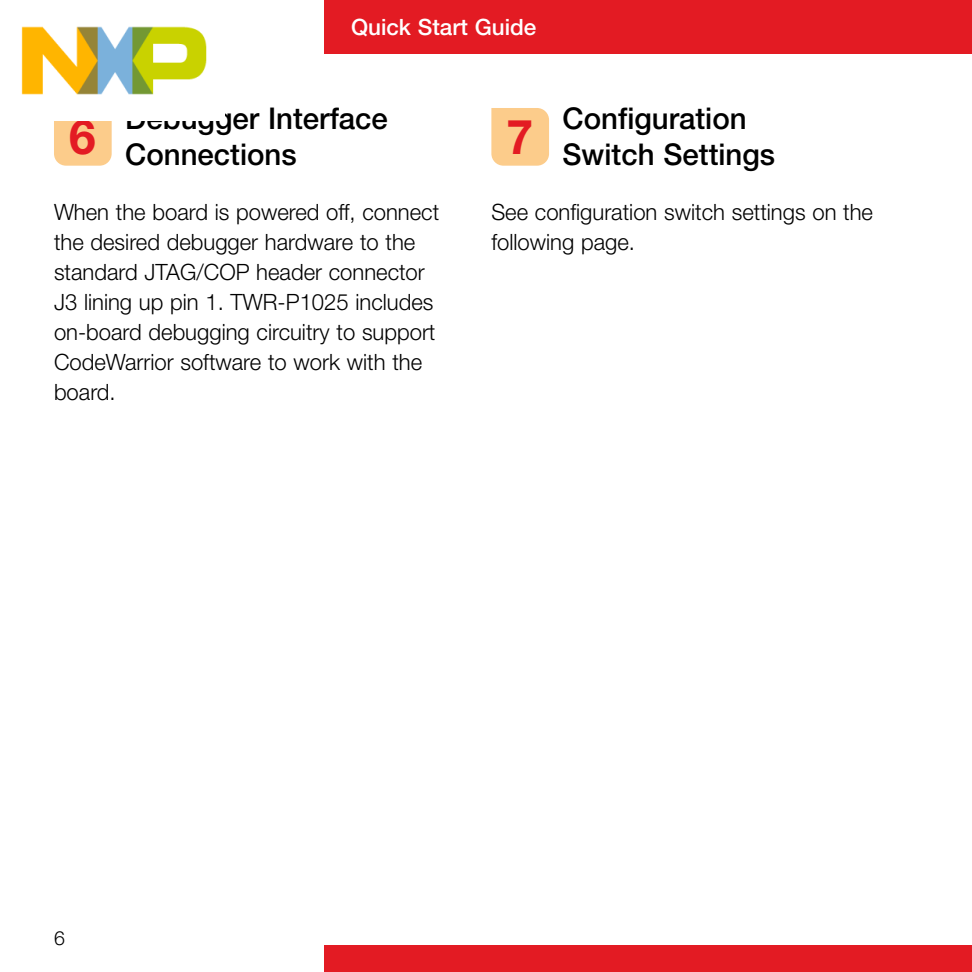
<style>
.page{position:relative;width:972px;height:972px;background:#fff}
.page>*{position:absolute;margin:0;border:0;box-sizing:border-box;transform-origin:0 0}
.t1{font:700 48px "Helvetica Neue LT Pro";color:#e31b23}
.t2{font:500 30px/36px "Helvetica Neue LT Pro";color:#000}
.t3{font:300 22.5px/30px "Helvetica Neue LT Pro";color:#000}
.t4{font:500 22.5px "Helvetica Neue LT Pro";color:#fff}
.t5{font:300 19.5px "Helvetica Neue LT Pro";color:#000}
</style>
<div class="page">
<div style="left:324px;top:0;width:648px;height:54px;background:#e31b23"></div>
<div style="left:324px;top:945px;width:648px;height:27px;background:#e31b23"></div>
<div style="left:54px;top:121px;width:58px;height:45px;background:#fccc8b"></div>
<div style="left:491px;top:108px;width:58px;height:58px;background:#fccc8b"></div>
<img style="left:21px;top:26px;width:186px;height:69px">
<p class="t4" style="left:351px;top:13px;width:187px">Quick Start Guide</p>
<h2 class="t2" style="left:563px;top:100px;width:214px">Configuration<br>Switch Settings</h2>
<p class="t3" style="left:491px;top:196px;width:383px">See configuration switch settings on the following page.</p>
<h2 class="t2" style="left:125px;top:100px;width:264px">Debugger Interface<br>Connections</h2>
<p class="t3" style="left:54px;top:196px;width:387px">When the board is powered off, connect the desired debugger hardware to the standard JTAG/COP header connector J3 lining up pin 1. TWR-P1025 includes on-board debugging circuitry to support CodeWarrior software to work with the board.</p>
<h1 class="t1" style="left:69px;top:107px;width:28px">6</h1>
<h1 class="t1" style="left:507px;top:107px;width:28px">7</h1>
<p class="t5" style="left:54px;top:926px;width:12px">6</p>
</div>
